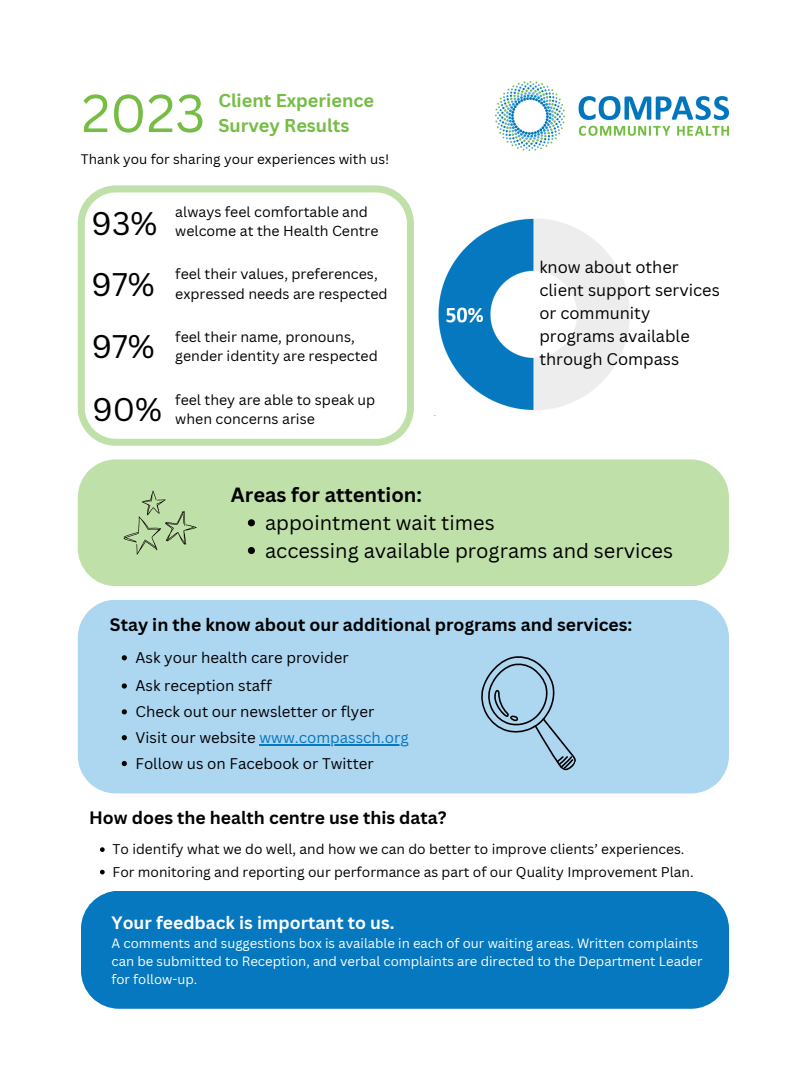
<style>
.page{position:relative;width:810px;height:1080px;background:#fff}
.page>*{position:absolute;margin:0;border:0;box-sizing:border-box;transform-origin:0 0}
.t1{font:52px "Canva Sans";color:#75bd45}
.t2{font:31.88px "Canva Sans";color:#000}
.t3{font:20.06px "Canva Sans";color:#000}
.t4{font:700 20.06px "Canva Sans";color:#000}
.t5{font:700 18.12px "Canva Sans";color:#75bd45}
.t6{font:700 17.56px "Canva Sans";color:#000}
.t7{font:700 17.5px "Canva Sans";color:#000}
.t8{font:700 17.5px "Canva Sans";color:#fff}
.t9{font:16.38px/23px "Canva Sans";color:#000}
.t10{font:15.06px "Canva Sans";color:#000}
.t11{font:15.06px "Canva Sans";color:#0578bf}
.t12{font:14.12px/19.4px "Canva Sans";color:#000}
.t13{font:13.75px "Canva Sans";color:#000}
.t14{font:13.5px "Canva Sans";color:#000}
.t15{font:13.12px/18.2px "Canva Sans";color:#fff}
.s1{color:#000}
</style>
<div class="page">
<img style="left:496px;top:81px;width:233px;height:70px">
<div style="left:81px;top:891px;width:648px;height:118px;background:#0578bf"></div>
<div style="left:78px;top:459px;width:651px;height:127px;background:#bfe0a9"></div>
<svg style="left:248px;top:519px;width:7px;height:7px"></svg>
<svg style="left:248px;top:547px;width:7px;height:7px"></svg>
<svg style="left:123px;top:491px;width:74px;height:64px;background:#b2d09c"></svg>
<svg style="left:78px;top:185px;width:336px;height:261px"></svg>
<div style="left:78px;top:600px;width:651px;height:194px;background:#add6f1"></div>
<svg style="left:122px;top:655px;width:5px;height:5px"></svg>
<svg style="left:122px;top:683px;width:5px;height:6px"></svg>
<svg style="left:122px;top:709px;width:5px;height:5px"></svg>
<svg style="left:122px;top:735px;width:5px;height:5px"></svg>
<hr style="left:259px;top:744px;width:150px;height:1px;background:#0578bf">
<svg style="left:122px;top:761px;width:5px;height:5px"></svg>
<svg style="left:469px;top:644px;width:118px;height:129px;background:#a1c7e0"></svg>
<img style="left:438px;top:218px;width:192px;height:192px">
<svg style="left:100px;top:847px;width:5px;height:5px"></svg>
<svg style="left:100px;top:870px;width:5px;height:4px"></svg>
<p class="t1" style="left:82px;top:77px;width:125px">2023</p>
<p class="t5" style="left:218px;top:88px;width:157px">Client Experience</p>
<p class="t5" style="left:218px;top:113px;width:133px">Survey Results</p>
<p class="t14" style="left:81px;top:149px;width:310px">Thank you for sharing your experiences with us!</p>
<p class="t2" style="left:92px;top:201px;width:67px">93%</p>
<p class="t12" style="left:175px;top:202px;width:205px">always feel comfortable and welcome at the Health Centre</p>
<p class="t12" style="left:175px;top:264px;width:214px">feel their values, preferences, expressed needs are respected</p>
<p class="t12" style="left:175px;top:327px;width:181px">feel their name, pronouns,</p>
<p class="t12" style="left:175px;top:346px;width:204px">gender identity are respected</p>
<p class="t12" style="left:175px;top:389px;width:201px">feel they are able to speak up when concerns arise</p>
<p class="t2" style="left:92px;top:262px;width:65px">97%</p>
<p class="t2" style="left:92px;top:324px;width:65px">97%</p>
<p class="t2" style="left:92px;top:387px;width:71px">90%</p>
<p class="t4" style="left:231px;top:481px;width:193px">Areas for attention:</p>
<p class="t9" style="left:539px;top:255px;width:182px">know about other client support services or community programs available through Compass</p>
<p class="t3" style="left:265px;top:509px;width:231px">appointment wait times</p>
<p class="t3" style="left:265px;top:536px;width:410px">accessing available programs and services</p>
<p class="t6" style="left:110px;top:613px;width:524px">Stay in the know about our additional programs and services:</p>
<p class="t10" style="left:136px;top:647px;width:215px">Ask your health care provider</p>
<p class="t10" style="left:136px;top:675px;width:138px">Ask reception staff</p>
<p class="t10" style="left:136px;top:701px;width:240px">Check out our newsletter or flyer</p>
<p class="t11" style="left:136px;top:727px;width:275px"><span class="s1">Visit our website</span> www.compassch.org</p>
<p class="t10" style="left:136px;top:753px;width:240px">Follow us on Facebook or Twitter</p>
<p class="t7" style="left:89px;top:805px;width:359px">How does the health centre use this data?</p>
<p class="t13" style="left:113px;top:840px;width:574px">To identify what we do well, and how we can do better to improve clients’ experiences.</p>
<p class="t13" style="left:113px;top:862px;width:583px">For monitoring and reporting our performance as part of our Quality Improvement Plan.</p>
<p class="t8" style="left:111px;top:910px;width:285px">Your feedback is important to us.</p>
<p class="t15" style="left:111px;top:934px;width:593px">A comments and suggestions box is available in each of our waiting areas. Written complaints can be submitted to Reception, and verbal complaints are directed to the Department Leader for follow-up.</p>
</div>
